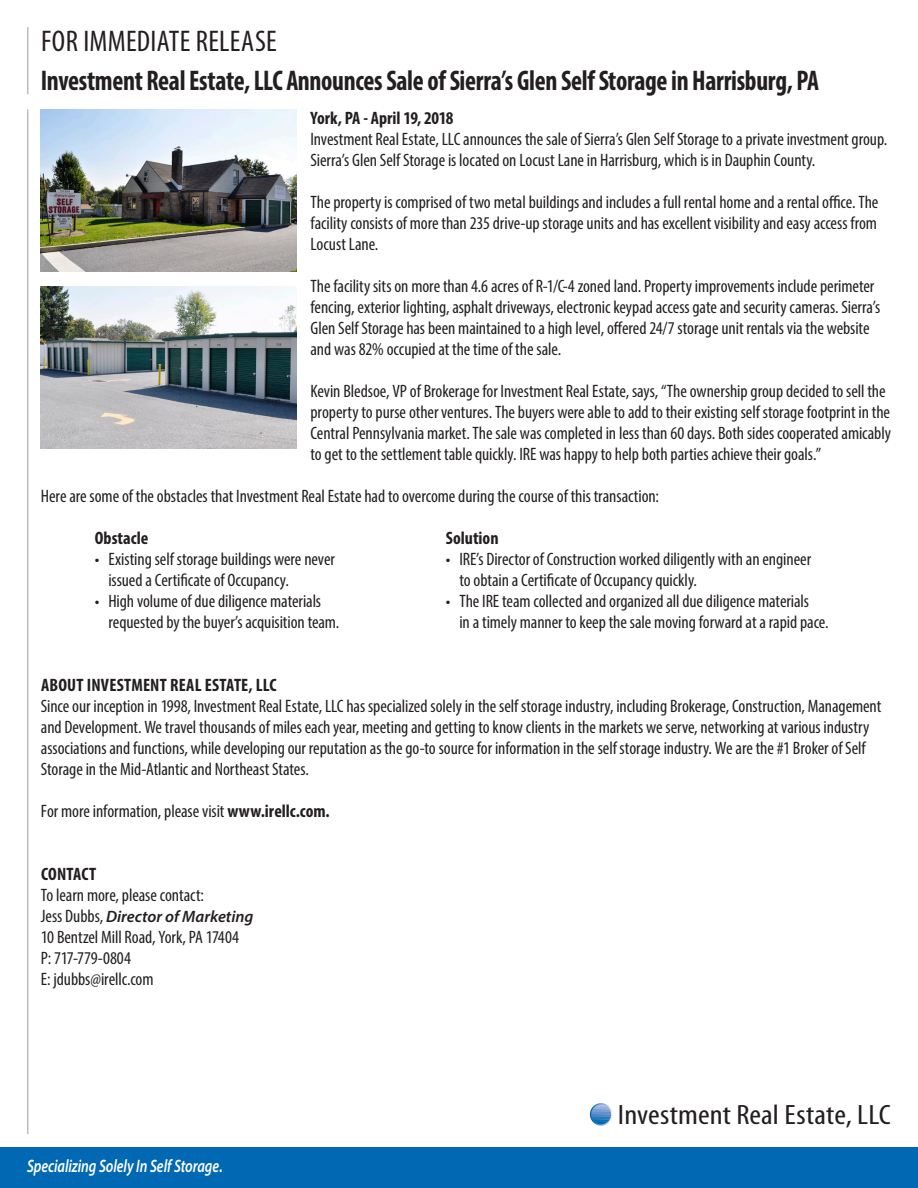
<style>
.page{position:relative;width:918px;height:1188px;background:#fff}
.page>*{position:absolute;margin:0;border:0;box-sizing:border-box;transform-origin:0 0}
.t1{font:condensed 30px "Myriad Pro";letter-spacing:.01em;color:#231f20}
.t2{font:700 condensed 28.5px "Myriad Pro";letter-spacing:-.01em;color:#231f20;scale:.92 1}
.t3{font:condensed 28.05px "Myriad Pro";color:#231f20;scale:1.14 1}
.t4{font:condensed 18px/21px "Myriad Pro";letter-spacing:-.005em;color:#231f20}
.t5{font:700 condensed 18px "Myriad Pro";letter-spacing:.005em;color:#231f20}
.t6{font:italic 600 18px "Myriad Pro";letter-spacing:-.005em;color:#fff;scale:.78 1}
.t7{font:italic 600 16.5px "Myriad Pro";color:#231f20}
.s1{font-weight:700}
.s2{font-weight:400;font-style:normal;font-stretch:condensed;font-size:18px}
</style>
<div class="page">
<hr style="left:27px;top:27px;width:1px;height:67px;background:#bcbdc0">
<hr style="left:27px;top:110px;width:1px;height:1024px;background:#bcbdc0">
<div style="left:0;top:1148px;width:918px;height:40px;background:#0168b3"></div>
<svg style="left:590px;top:1103px;width:22px;height:23px"></svg>
<svg style="left:591px;top:1104px;width:20px;height:20px"></svg>
<img style="left:41px;top:110px;width:256px;height:162px">
<img style="left:41px;top:286px;width:256px;height:162px">
<p class="t1" style="left:41px;top:23px;width:237px">FOR IMMEDIATE RELEASE</p>
<p class="t2" style="left:41px;top:62px;width:847px">Investment Real Estate, LLC Announces Sale of Sierra’s Glen Self Storage in Harrisburg, PA</p>
<p class="t5" style="left:310px;top:107px;width:145px">York, PA - April 19, 2018</p>
<p class="t4" style="left:310px;top:129px;width:578px">Investment Real Estate, LLC announces the sale of Sierra’s Glen Self Storage to a private investment group.<br>Sierra’s Glen Self Storage is located on Locust Lane in Harrisburg, which is in Dauphin County.</p>
<p class="t4" style="left:310px;top:192px;width:570px;text-align:justify">The property is comprised of two metal buildings and includes a full rental home and a rental office. The facility consists of more than 235 drive-up storage units and has excellent visibility and easy access from Locust Lane.</p>
<p class="t4" style="left:310px;top:276px;width:571px">The facility sits on more than 4.6 acres of R-1/C-4 zoned land. Property improvements include perimeter fencing, exterior lighting, asphalt driveways, electronic keypad access gate and security cameras. Sierra’s Glen Self Storage has been maintained to a high level, offered 24/7 storage unit rentals via the website and was 82% occupied at the time of the sale.</p>
<p class="t4" style="left:310px;top:381px;width:582px">Kevin Bledsoe, VP of Brokerage for Investment Real Estate, says, “The ownership group decided to sell the property to purse other ventures. The buyers were able to add to their existing self storage footprint in the Central Pennsylvania market. The sale was completed in less than 60 days. Both sides cooperated amicably to get to the settlement table quickly. IRE was happy to help both parties achieve their goals.”</p>
<p class="t4" style="left:41px;top:486px;width:620px">Here are some of the obstacles that Investment Real Estate had to overcome during the course of this transaction:</p>
<p class="t5" style="left:95px;top:527px;width:55px">Obstacle</p>
<p class="t5" style="left:446px;top:527px;width:54px">Solution</p>
<p class="t4" style="left:95px;top:549px;width:241px">• Existing self storage buildings were never</p>
<p class="t4" style="left:446px;top:549px;width:367px">• IRE’s Director of Construction worked diligently with an engineer</p>
<p class="t4" style="left:108px;top:570px;width:182px">issued a Certificate of Occupancy.</p>
<p class="t4" style="left:459px;top:570px;width:239px">to obtain a Certificate of Occupancy quickly.</p>
<p class="t4" style="left:95px;top:591px;width:228px">• High volume of due diligence materials</p>
<p class="t4" style="left:446px;top:591px;width:365px">• The IRE team collected and organized all due diligence materials</p>
<p class="t4" style="left:108px;top:612px;width:233px">requested by the buyer’s acquisition team.</p>
<p class="t4" style="left:459px;top:612px;width:371px">in a timely manner to keep the sale moving forward at a rapid pace.</p>
<p class="t5" style="left:41px;top:674px;width:237px">ABOUT INVESTMENT REAL ESTATE, LLC</p>
<p class="t4" style="left:41px;top:696px;width:842px">Since our inception in 1998, Investment Real Estate, LLC has specialized solely in the self storage industry, including Brokerage, Construction, Management and Development. We travel thousands of miles each year, meeting and getting to know clients in the markets we serve, networking at various industry associations and functions, while developing our reputation as the go-to source for information in the self storage industry. We are the #1 Broker of Self Storage in the Mid-Atlantic and Northeast States.</p>
<p class="t4" style="left:41px;top:801px;width:290px">For more information, please visit <span class="s1">www.irellc.com.</span></p>
<p class="t5" style="left:41px;top:863px;width:57px">CONTACT</p>
<p class="t4" style="left:41px;top:885px;width:165px">To learn more, please contact:</p>
<p class="t7" style="left:41px;top:906px;width:214px"><span class="s2">Jess Dubbs,</span> Director of Marketing</p>
<p class="t4" style="left:41px;top:927px;width:200px">10 Bentzel Mill Road, York, PA 17404<br>P: 717-779-0804</p>
<p class="t4" style="left:41px;top:969px;width:114px">E: jdubbs@irellc.com</p>
<p class="t6" style="left:27px;top:1155px;width:252px">Specializing Solely In Self Storage.</p>
<p class="t3" style="left:618px;top:1100px;width:241px">Investment Real Estate, LLC</p>
</div>
